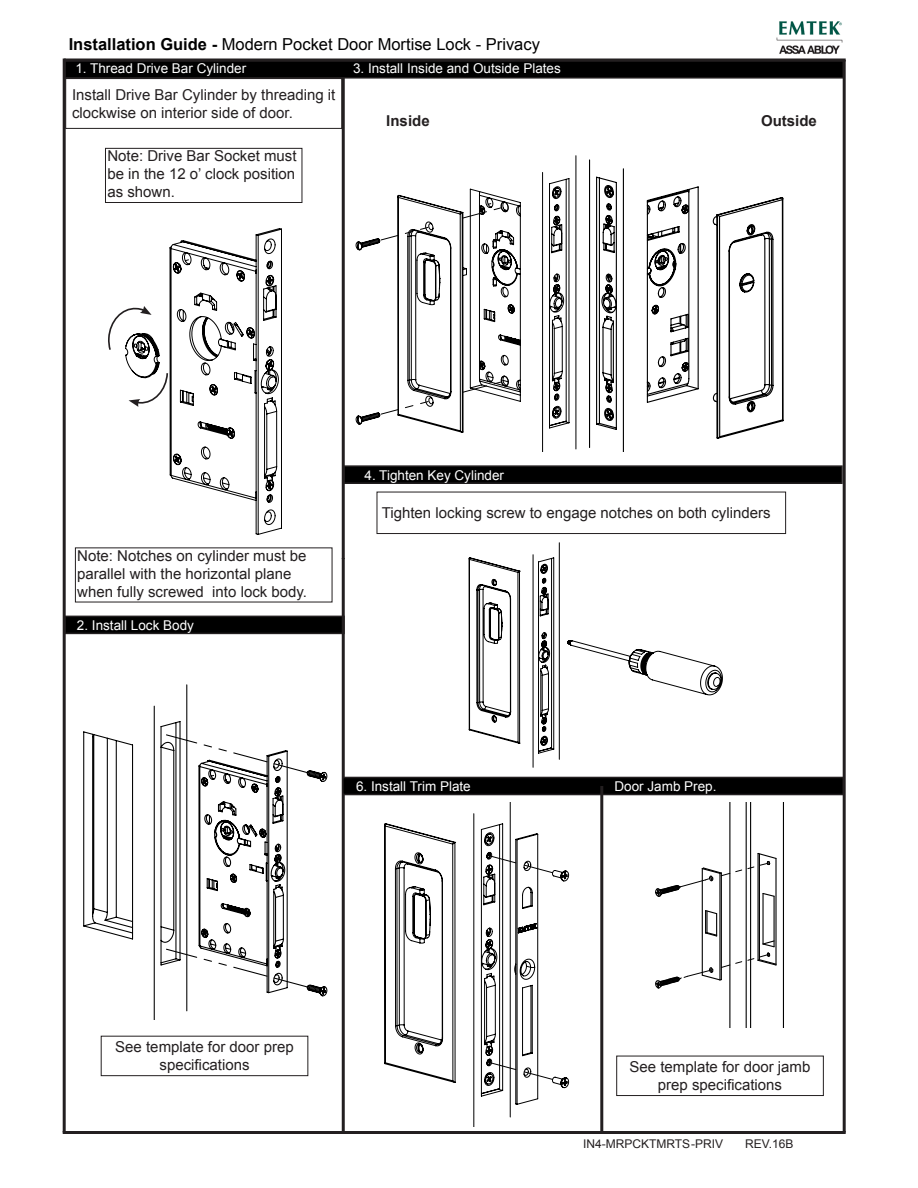
<style>
.page{position:relative;width:918px;height:1188px;background:#fff}
.page>*{position:absolute;margin:0;border:0;box-sizing:border-box;transform-origin:0 0}
.t1{font:16.5px "Arial";color:#000}
.t2{font:15px/18px "Arial";color:#231f20;text-align:center}
.t3{font:700 15px "Arial";color:#231f20}
.t4{font:13.5px "Arial";color:#fff}
.t5{font:12px "Arial";color:#231f20}
.s1{font-weight:700}
</style>
<div class="page">
<div style="left:344px;top:466px;width:498px;height:17px;background:#000"></div>
<div style="left:343px;top:465px;width:500px;height:19px;border:2px solid #231f20"></div>
<img style="left:776px;top:21px;width:67px;height:33px">
<hr style="left:342px;top:71px;width:3px;height:488px;background:#231f20">
<div style="left:101px;top:1036px;width:207px;height:40px;border:1px solid #231f20"></div>
<div style="left:65px;top:61px;width:778px;height:17px;background:#000"></div>
<div style="left:64px;top:60px;width:780px;height:19px;border:2px solid #231f20"></div>
<div style="left:65px;top:616px;width:279px;height:17px;background:#000"></div>
<div style="left:64px;top:616px;width:281px;height:18px;border:2px solid #231f20"></div>
<hr style="left:342px;top:558px;width:3px;height:574px;background:#231f20">
<div style="left:105px;top:148px;width:197px;height:55px;border:1px solid #231f20"></div>
<div style="left:65px;top:78px;width:277px;height:51px;border:1px solid #231f20"></div>
<div style="left:343px;top:777px;width:500px;height:18px;background:#000"></div>
<div style="left:342px;top:777px;width:502px;height:18px;border:2px solid #231f20"></div>
<hr style="left:600px;top:786px;width:3px;height:348px;background:#231f20">
<div style="left:377px;top:492px;width:409px;height:42px;border:1px solid #231f20"></div>
<hr style="left:702px;top:869px;width:1px;height:106px;background:#000">
<hr style="left:719px;top:873px;width:2px;height:107px;background:#000">
<hr style="left:721px;top:873px;width:1px;height:107px;background:#000">
<hr style="left:783px;top:803px;width:1px;height:224px;background:#000">
<hr style="left:750px;top:803px;width:1px;height:224px;background:#000">
<hr style="left:775px;top:858px;width:2px;height:107px;background:#000">
<hr style="left:758px;top:853px;width:1px;height:107px;background:#000">
<hr style="left:746px;top:803px;width:1px;height:224px;background:#000">
<hr style="left:729px;top:803px;width:1px;height:224px;background:#000">
<hr style="left:759px;top:854px;width:1px;height:106px;background:#000">
<hr style="left:774px;top:896px;width:1px;height:51px;background:#000">
<hr style="left:762px;top:893px;width:2px;height:51px;background:#000">
<svg style="left:655px;top:909px;width:122px;height:80px"></svg>
<svg style="left:655px;top:852px;width:122px;height:46px"></svg>
<div style="left:616px;top:1056px;width:208px;height:40px;border:1px solid #231f20"></div>
<svg style="left:108px;top:310px;width:17px;height:40px"></svg>
<svg style="left:125px;top:228px;width:157px;height:307px"></svg>
<svg style="left:83px;top:684px;width:245px;height:335px"></svg>
<svg style="left:165px;top:948px;width:144px;height:40px"></svg>
<svg style="left:165px;top:734px;width:144px;height:40px"></svg>
<svg style="left:355px;top:155px;width:222px;height:297px"></svg>
<svg style="left:380px;top:399px;width:54px;height:16px"></svg>
<svg style="left:462px;top:375px;width:47px;height:18px"></svg>
<svg style="left:380px;top:225px;width:54px;height:16px"></svg>
<svg style="left:462px;top:201px;width:47px;height:18px"></svg>
<svg style="left:468px;top:542px;width:255px;height:226px"></svg>
<svg style="left:384px;top:803px;width:185px;height:323px"></svg>
<svg style="left:523px;top:1071px;width:31px;height:10px"></svg>
<svg style="left:488px;top:1061px;width:29px;height:10px"></svg>
<svg style="left:523px;top:864px;width:31px;height:10px"></svg>
<svg style="left:488px;top:855px;width:29px;height:9px"></svg>
<svg style="left:589px;top:159px;width:195px;height:293px"></svg>
<hr style="left:63px;top:58px;width:3px;height:1074px;background:#231f20">
<hr style="left:843px;top:60px;width:3px;height:1072px;background:#231f20">
<svg style="left:64px;top:58px;width:782px;height:4px;fill:#231f20"></svg>
<hr style="left:63px;top:1131px;width:783px;height:3px;background:#231f20">
<p class="t1" style="left:69px;top:33px;width:473px"><span class="s1">Installation Guide -</span> Modern Pocket Door Mortise Lock - Privacy</p>
<p class="t4" style="left:75px;top:59px;width:172px">1. Thread Drive Bar Cylinder</p>
<p class="t2" style="left:72px;top:86px;width:265px;text-align:left">Install Drive Bar Cylinder by threading it clockwise on interior side of door.</p>
<p class="t2" style="left:107px;top:147px;width:191px;text-align:justify">Note: Drive Bar Socket must be in the 12 o’ clock position as shown.</p>
<p class="t4" style="left:353px;top:60px;width:209px">3. Install Inside and Outside Plates</p>
<p class="t3" style="left:386px;top:111px;width:45px">Inside</p>
<p class="t3" style="left:761px;top:110px;width:57px">Outside</p>
<p class="t2" style="left:77px;top:547px;width:231px;text-align:left">Note: Notches on cylinder must be parallel with the horizontal plane when fully screwed into lock body.</p>
<p class="t4" style="left:77px;top:616px;width:119px">2. Install Lock Body</p>
<p class="t4" style="left:365px;top:466px;width:141px">4. Tighten Key Cylinder</p>
<p class="t2" style="left:382px;top:504px;width:390px">Tighten locking screw to engage notches on both cylinders</p>
<p class="t4" style="left:356px;top:777px;width:116px">6. Install Trim Plate</p>
<p class="t4" style="left:615px;top:777px;width:104px">Door Jamb Prep.</p>
<p class="t2" style="left:115px;top:1038px;width:180px">See template for door prep specifications</p>
<p class="t2" style="left:630px;top:1058px;width:182px">See template for door jamb prep specifications</p>
<p class="t5" style="left:583px;top:1136px;width:142px">IN4-MRPCKTMRTS-PRIV</p>
<p class="t5" style="left:745px;top:1136px;width:50px">REV.16B</p>
</div>
